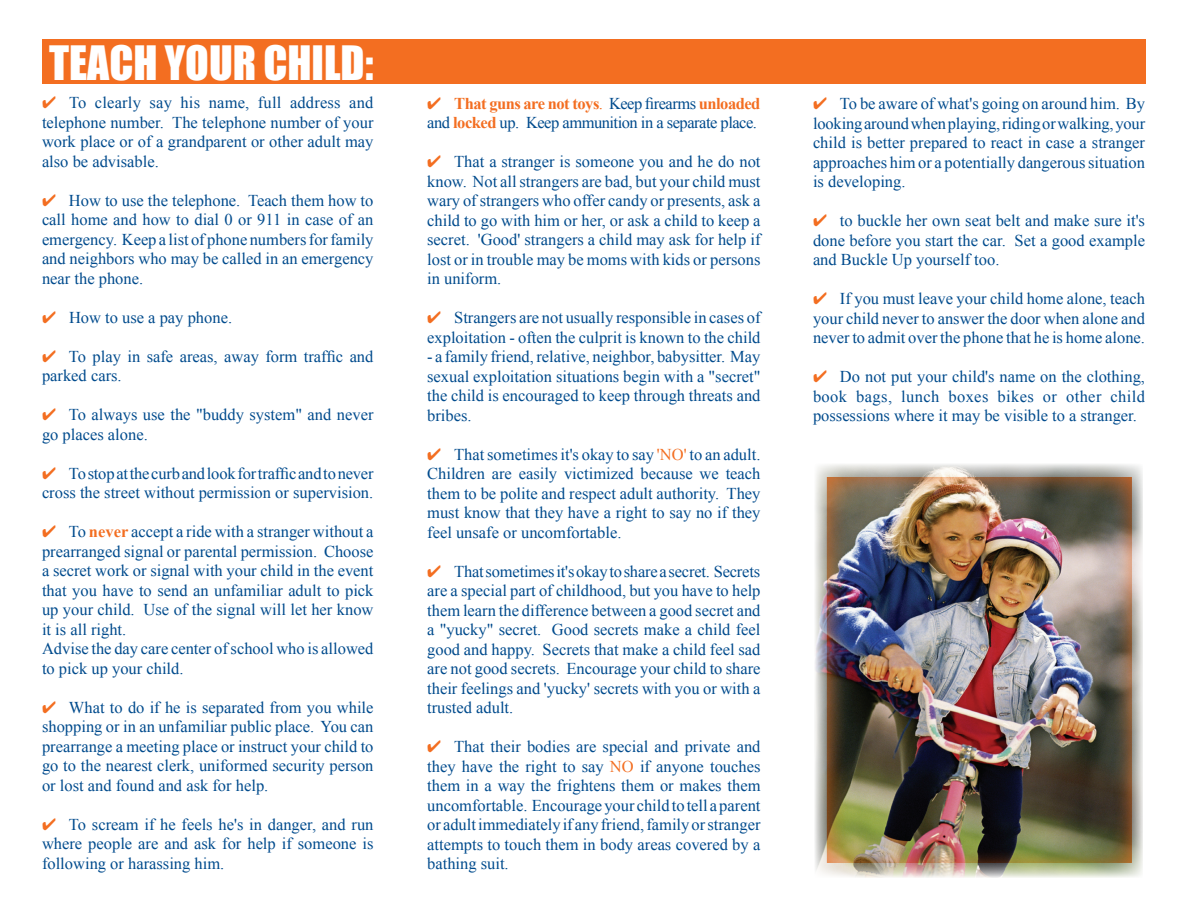
<style>
.page{position:relative;width:1188px;height:918px;background:#fff}
.page>*{position:absolute;margin:0;border:0;box-sizing:border-box;transform-origin:0 0}
.t1{font:43.5px "Impact";color:#fff}
.t2{font:16.5px/19.5px "Times New Roman";color:#014b8d;text-align:justify}
.t3{font:16.5px/19.5px "Times New Roman";letter-spacing:-.03em;color:#014b8d}
.s1{color:#f36e21}
.s2{font-weight:700;color:#f36e21}
</style>
<div class="page">
<div style="left:42px;top:39px;width:1104px;height:45px;background:#f36e21"></div>
<img style="left:815px;top:464px;width:328px;height:414px">
<p class="t1" style="left:49px;top:29px;width:326px">TEACH YOUR CHILD:</p>
<p class="t2" style="left:42px;top:93px;width:333px"><span class="s1">✔</span> To clearly say his name, full address and telephone number. The telephone number of your work place or of a grandparent or other adult may also be advisable.</p>
<p class="t2" style="left:42px;top:190px;width:333px"><span class="s1">✔</span> How to use the telephone. Teach them how to call home and how to dial 0 or 911 in case of an emergency. Keep a list of phone numbers for family and neighbors who may be called in an emergency near the phone.</p>
<p class="t2" style="left:42px;top:307px;width:192px"><span class="s1">✔</span> How to use a pay phone.</p>
<p class="t2" style="left:42px;top:346px;width:333px"><span class="s1">✔</span> To play in safe areas, away form traffic and parked cars.</p>
<p class="t2" style="left:42px;top:405px;width:333px"><span class="s1">✔</span> To always use the "buddy system" and never go places alone.</p>
<p class="t2" style="left:42px;top:463px;width:333px"><span class="s1">✔</span> To stop at the curb and look for traffic and to never cross the street without permission or supervision.</p>
<p class="t2" style="left:42px;top:522px;width:333px"><span class="s1">✔</span> To <span class="s2">never</span> accept a ride with a stranger without a prearranged signal or parental permission. Choose a secret work or signal with your child in the event that you have to send an unfamiliar adult to pick up your child. Use of the signal will let her know it is all right.</p>
<p class="t2" style="left:42px;top:639px;width:333px">Advise the day care center of school who is allowed to pick up your child.</p>
<p class="t2" style="left:42px;top:697px;width:333px"><span class="s1">✔</span> What to do if he is separated from you while shopping or in an unfamiliar public place. You can prearrange a meeting place or instruct your child to go to the nearest clerk, uniformed security person or lost and found and ask for help.</p>
<p class="t2" style="left:42px;top:814px;width:333px"><span class="s1">✔</span> To scream if he feels he's in danger, and run where people are and ask for help if someone is following or harassing him.</p>
<p class="t3" style="left:427px;top:93px;width:335px"><span class="s1">✔</span> <span class="s2">That guns are not toys</span><span class="s1">.</span> Keep firearms <span class="s2">unloaded </span>and <span class="s2">locked</span> up. Keep ammunition in a separate place.</p>
<p class="t2" style="left:427px;top:152px;width:335px"><span class="s1">✔</span> That a stranger is someone you and he do not know. Not all strangers are bad, but your child must wary of strangers who offer candy or presents, ask a child to go with him or her, or ask a child to keep a secret. 'Good' strangers a child may ask for help if lost or in trouble may be moms with kids or persons in uniform.</p>
<p class="t2" style="left:427px;top:308px;width:335px"><span class="s1">✔</span> Strangers are not usually responsible in cases of exploitation - often the culprit is known to the child</p>
<p class="t2" style="left:427px;top:347px;width:335px">- a family friend, relative, neighbor, babysitter. May sexual exploitation situations begin with a "secret" the child is encouraged to keep through threats and bribes.</p>
<p class="t2" style="left:427px;top:444px;width:335px"><span class="s1">✔</span> That sometimes it's okay to say <span class="s1">'NO'</span> to an adult.<br>Children are easily victimized because we teach them to be polite and respect adult authority. They must know that they have a right to say no if they feel unsafe or uncomfortable.</p>
<p class="t2" style="left:427px;top:561px;width:335px"><span class="s1">✔</span> That sometimes it's okay to share a secret. Secrets are a special part of childhood, but you have to help them learn the difference between a good secret and a "yucky" secret. Good secrets make a child feel good and happy. Secrets that make a child feel sad are not good secrets. Encourage your child to share their feelings and 'yucky' secrets with you or with a trusted adult.</p>
<p class="t2" style="left:427px;top:737px;width:335px"><span class="s1">✔</span> That their bodies are special and private and they have the right to say <span class="s1">NO</span> if anyone touches them in a way the frightens them or makes them uncomfortable. Encourage your child to tell a parent or adult immediately if any friend, family or stranger attempts to touch them in body areas covered by a bathing suit.</p>
<p class="t2" style="left:813px;top:94px;width:334px"><span class="s1">✔</span> To be aware of what's going on around him. By looking around when playing, riding or walking, your child is better prepared to react in case a stranger approaches him or a potentially dangerous situation is developing.</p>
<p class="t2" style="left:813px;top:211px;width:334px"><span class="s1">✔</span> to buckle her own seat belt and make sure it's done before you start the car. Set a good example and Buckle Up yourself too.</p>
<p class="t2" style="left:813px;top:289px;width:334px"><span class="s1">✔</span> If you must leave your child home alone, teach your child never to answer the door when alone and never to admit over the phone that he is home alone.</p>
<p class="t2" style="left:813px;top:367px;width:334px"><span class="s1">✔</span> Do not put your child's name on the clothing, book bags, lunch boxes bikes or other child possessions where it may be visible to a stranger.</p>
</div>
